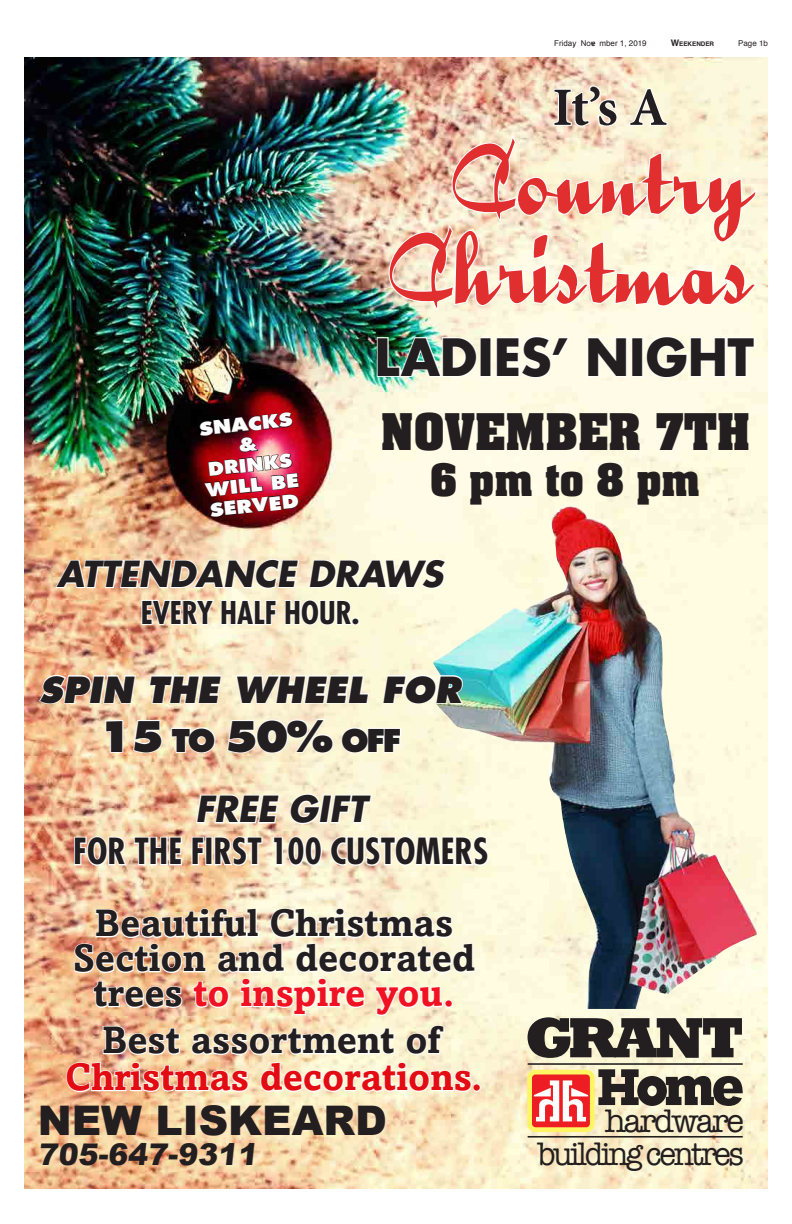
<style>
.page{position:relative;width:792px;height:1224px;background:#fff}
.page>*{position:absolute;margin:0;border:0;box-sizing:border-box;transform-origin:0 0}
.t1{font:107px/89px "Bailey";color:#e12e2e;text-align:center}
.t2{font:700 54px "Minion Pro";color:#231f20}
.t3{font:700 50px "Futura";letter-spacing:-.03em;color:#231f20}
.t4{font:700 43px "Aachen";color:#231f20}
.t5{font:800 41px "Futura";color:#231f20}
.t6{font:900 40.8px "Arial";color:#231f20}
.t7{font:700 38px/35px "Amasis";color:#231f20;text-align:center}
.t8{font:700 38px "Amasis";color:#e30c13}
.t9{font:700 38px "Aachen";color:#231f20}
.t10{font:italic 700 35px "Futura";color:#231f20}
.t11{font:700 condensed 35px "Futura";color:#231f20}
.t12{font:italic 800 35px "Futura";color:#231f20}
.t13{font:33.2px/33.2px "American Typewriter";letter-spacing:-.08em;color:#231f20;text-align:right}
.t14{font:700 condensed 30.6px "Futura";color:#231f20}
.t15{font:900 29.9px "Arial";color:#231f20}
.t16{font:800 18px/20.4px "Futura";color:#fff;text-align:center;scale:1.16 1}
.t17{font:8px "Arial";color:#231f20}
.t18{font:8px "Helvetica";color:#231f20}
.t19{font:700 6.3px "Helvetica";color:#231f20}
.s1{font-family:"Helvetica"}
.s2{font-size:9px}
.s3{font-size:30.6px}
.s4{color:#f01123}
</style>
<div class="page">
<img style="left:24px;top:58px;width:744px;height:1130px">
<svg style="left:528px;top:1017px;width:214px;height:41px;background:#67635a"></svg>
<hr style="left:528px;top:1136px;width:215px;height:2px;background:#231f20">
<hr style="left:528px;top:1063px;width:215px;height:2px;background:#231f20">
<svg style="left:598px;top:1069px;width:145px;height:37px;background:#767165"></svg>
<div style="left:530px;top:1072px;width:62px;height:58px;background:#ee1d23;border-radius:6px"></div>
<div style="left:527px;top:1070px;width:68px;height:62px;border:5px solid #fff461;border-radius:6px"></div>
<svg style="left:534px;top:1080px;width:54px;height:41px"></svg>
<svg style="left:73px;top:907px;width:403px;height:110px"></svg>
<svg style="left:65px;top:1024px;width:408px;height:69px"></svg>
<div style="left:473px;top:1084px;width:8px;height:8px;border:2px solid #fff;border-radius:50%"></div>
<svg style="left:195px;top:794px;width:86px;height:30px"></svg>
<svg style="left:287px;top:793px;width:86px;height:32px"></svg>
<svg style="left:73px;top:835px;width:110px;height:32px"></svg>
<svg style="left:190px;top:836px;width:15px;height:30px"></svg>
<div style="left:205px;top:837px;width:8px;height:28px;border:2px solid #fff"></div>
<svg style="left:213px;top:835px;width:51px;height:32px"></svg>
<svg style="left:272px;top:835px;width:51px;height:32px"></svg>
<svg style="left:329px;top:835px;width:104px;height:32px"></svg>
<img style="left:199px;top:412px;width:101px;height:105px">
<img style="left:433px;top:506px;width:324px;height:503px">
<svg style="left:388px;top:85px;width:371px;height:229px;background:#f3e6ce"></svg>
<img style="left:376px;top:336px;width:102px;height:42px">
<div style="left:480px;top:337px;width:12px;height:40px;border:2px solid #fff"></div>
<svg style="left:495px;top:335px;width:76px;height:44px"></svg>
<svg style="left:586px;top:336px;width:42px;height:42px"></svg>
<div style="left:632px;top:337px;width:11px;height:40px;border:2px solid #fff"></div>
<svg style="left:645px;top:335px;width:111px;height:44px"></svg>
<svg style="left:54px;top:558px;width:246px;height:32px"></svg>
<svg style="left:308px;top:558px;width:140px;height:32px"></svg>
<svg style="left:140px;top:598px;width:138px;height:28px"></svg>
<svg style="left:284px;top:599px;width:70px;height:27px"></svg>
<div style="left:352px;top:617px;width:8px;height:8px;border:2px solid #fff;border-radius:50%"></div>
<svg style="left:38px;top:674px;width:99px;height:31px"></svg>
<svg style="left:148px;top:674px;width:75px;height:31px"></svg>
<svg style="left:235px;top:674px;width:135px;height:31px"></svg>
<svg style="left:382px;top:674px;width:83px;height:31px"></svg>
<svg style="left:104px;top:719px;width:20px;height:35px"></svg>
<svg style="left:132px;top:719px;width:31px;height:35px"></svg>
<svg style="left:170px;top:726px;width:46px;height:28px"></svg>
<svg style="left:226px;top:718px;width:108px;height:36px"></svg>
<svg style="left:340px;top:726px;width:62px;height:28px"></svg>
<p class="t17" style="left:554px;top:38px;width:94px">Friday, Nove mber 1 <span class="s1">, 2019</span></p>
<p class="t19" style="left:671px;top:38px;width:45px"><span class="s2">W</span>EEKENDER</p>
<p class="t18" style="left:738px;top:37px;width:31px">Page 1b</p>
<p class="t16" style="left:198px;top:419px;width:83px;rotate:-6deg">SNACKS &amp;<br>DRINKS<br>WILL BE<br>SERVED</p>
<h2 class="t2" style="left:552px;top:70px;width:117px">It’s A</h2>
<h1 class="t1" style="left:388px;top:142px;width:368px">Country<br>Christmas</h1>
<h3 class="t3" style="left:374px;top:321px;width:382px">LADIES’ NIGHT</h3>
<p class="t4" style="left:380px;top:401px;width:371px">NOVEMBER 7TH</p>
<p class="t9" style="left:431px;top:452px;width:271px">6 pm to 8 pm</p>
<p class="t10" style="left:57px;top:550px;width:388px">ATTENDANCE DRAWS</p>
<p class="t14" style="left:141px;top:593px;width:220px">EVERY HALF HOUR.</p>
<p class="t12" style="left:39px;top:668px;width:423px">SPIN THE WHEEL FOR</p>
<p class="t5" style="left:99px;top:711px;width:304px">15 <span class="s3">TO</span> 50% <span class="s3">OFF</span></p>
<p class="t10" style="left:195px;top:785px;width:173px">FREE GIFT</p>
<p class="t11" style="left:73px;top:829px;width:417px">FOR THE FIRST 100 CUSTOMERS</p>
<p class="t7" style="left:73px;top:905px;width:403px">Beautiful Christmas<br>Section and decorated trees <span class="s4">to inspire you.</span></p>
<p class="t7" style="left:102px;top:1022px;width:340px">Best assortment of</p>
<p class="t8" style="left:65px;top:1054px;width:419px">Christmas decorations.</p>
<p class="t6" style="left:38px;top:1091px;width:351px">NEW LISKEARD</p>
<p class="t15" style="left:38px;top:1133px;width:225px">705-647-9311</p>
<p class="t13" style="left:538px;top:1103px;width:208px">hardware building centres</p>
</div>
